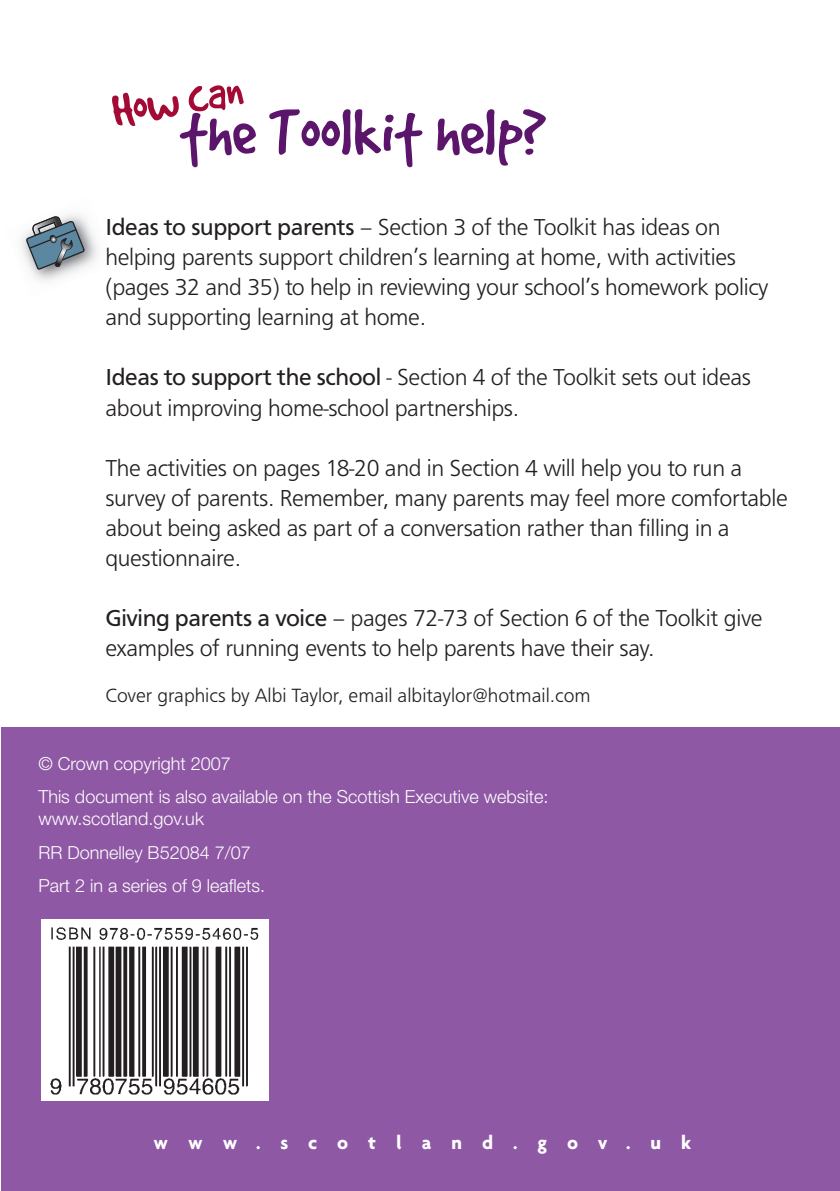
<style>
.page{position:relative;width:840px;height:1191px;background:#fff}
.page>*{position:absolute;margin:0;border:0;box-sizing:border-box;transform-origin:0 0}
.t1{font:71.2px "Good Dog Plain";color:#5b166b}
.t2{font:52px "Good Dog Plain";color:#a30a34}
.t3{font:300 24px/30px "Frutus T";letter-spacing:-.015em;color:#231f20}
.t4{font:300 20px "Frutus T";color:#231f20}
.t5{font:700 20px "Agenda";letter-spacing:1em;color:#fff}
.t6{font:300 18px/33.4px "Helvetica Neue";color:#fff}
.s1{font-weight:400}
</style>
<div class="page">
<img style="left:21px;top:214px;width:77px;height:68px">
<svg style="left:26px;top:216px;width:59px;height:54px;background:#8596a1"></svg>
<hr style="left:0;top:0;width:1px;height:1191px;background:#fdbe12">
<div style="left:1px;top:727px;width:838px;height:464px;background:#8e58a4"></div>
<div style="left:41px;top:918px;width:227px;height:182px;background:#fff"></div>
<img style="left:50px;top:927px;width:209px;height:168px">
<p class="t2" style="left:108px;top:87px;width:135px;rotate:-10deg">How can</p>
<p class="t1" style="left:179px;top:98px;width:368px">the Toolkit help?</p>
<p class="t3" style="left:105px;top:212px;width:664px"><span class="s1">Ideas to support parents</span> – Section 3 of the Toolkit has ideas on helping parents support children’s learning at home, with activities (pages 32 and 35) to help in reviewing your school’s homework policy and supporting learning at home.</p>
<p class="t3" style="left:105px;top:362px;width:646px"><span class="s1">Ideas to support the school</span> - Section 4 of the Toolkit sets out ideas about improving home-school partnerships.</p>
<p class="t3" style="left:105px;top:452px;width:683px">The activities on pages 18-20 and in Section 4 will help you to run a survey of parents. Remember, many parents may feel more comfortable about being asked as part of a conversation rather than filling in a questionnaire.</p>
<p class="t3" style="left:105px;top:602px;width:658px"><span class="s1">Giving parents a voice</span> – pages 72-73 of Section 6 of the Toolkit give examples of running events to help parents have their say.</p>
<p class="t4" style="left:105px;top:683px;width:486px">Cover graphics by Albi Taylor, email albitaylor@hotmail.com</p>
<p class="t6" style="left:38px;top:748px;width:511px">© Crown copyright 2007<br>This document is also available on the Scottish Executive website:</p>
<p class="t6" style="left:38px;top:804px;width:228px">www.scotland.gov.uk<br>RR Donnelley B52084 7/07<br>Part 2 in a series of 9 leaflets.</p>
<p class="t5" style="left:153px;top:1130px;width:539px">www.scotland.gov.uk</p>
</div>
